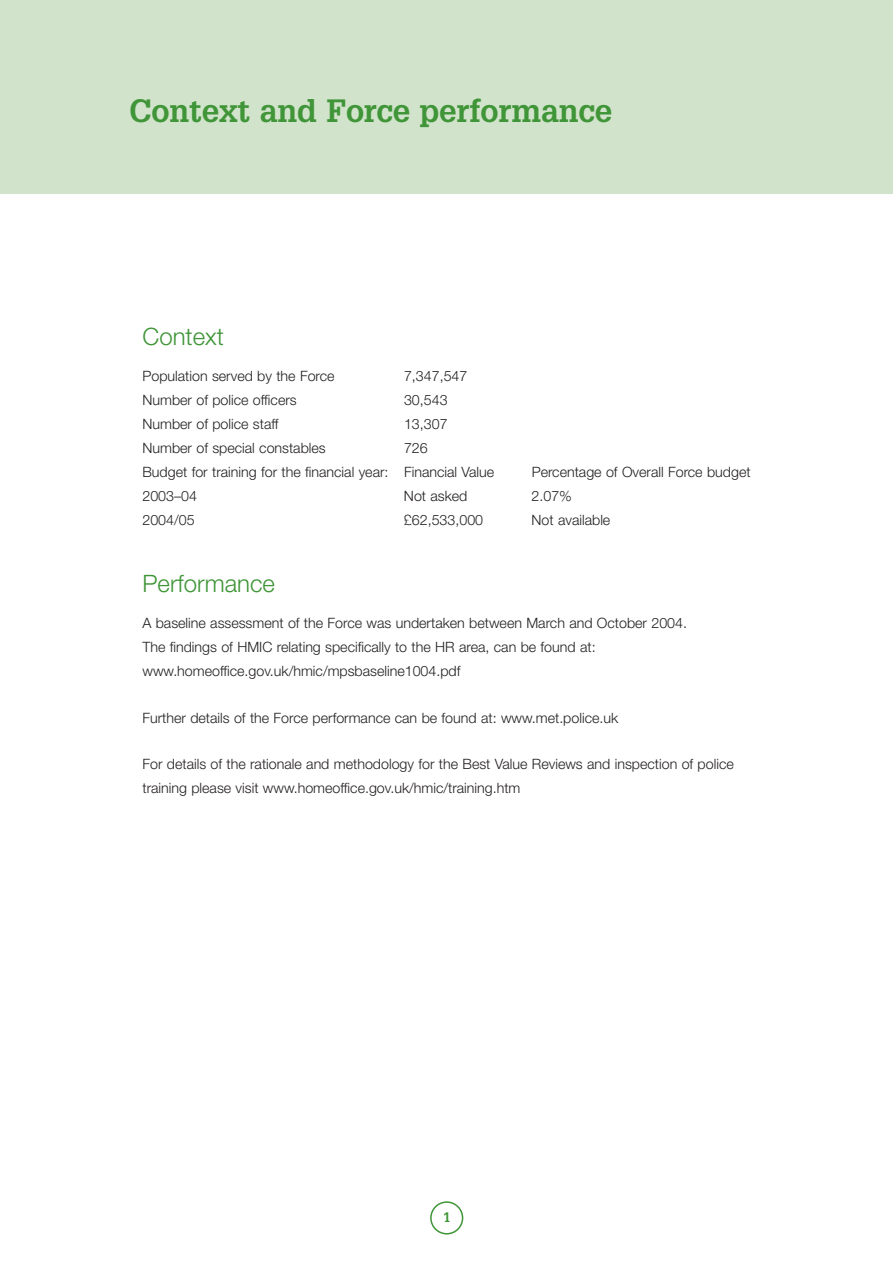
<style>
.page{position:relative;width:893px;height:1263px;background:#fff}
.page>*{position:absolute;margin:0;border:0;box-sizing:border-box;transform-origin:0 0}
.t1{font:700 31.5px "Glypha";letter-spacing:-.005em;color:#3f9537}
.t2{font:300 24px "Helvetica Neue";color:#3f9537}
.t3{font:300 14.25px/24px "Helvetica Neue";color:#231f20}
.t4{font:700 13.5px "Glypha";color:#3f9537}
</style>
<div class="page">
<div style="left:0;top:0;width:893px;height:193px;background:#d2e3cc"></div>
<svg style="left:430px;top:1201px;width:33px;height:33px"></svg>
<h1 class="t1" style="left:129px;top:93px;width:485px">Context and Force performance</h1>
<h2 class="t2" style="left:142px;top:327px;width:83px">Context</h2>
<p class="t3" style="left:142px;top:365px;width:194px">Population served by the Force</p>
<p class="t3" style="left:404px;top:365px;width:65px">7,347,547</p>
<p class="t3" style="left:142px;top:389px;width:156px">Number of police officers</p>
<p class="t3" style="left:404px;top:389px;width:45px">30,543</p>
<p class="t3" style="left:142px;top:413px;width:138px">Number of police staff</p>
<p class="t3" style="left:404px;top:413px;width:45px">13,307</p>
<p class="t3" style="left:142px;top:437px;width:185px">Number of special constables</p>
<p class="t3" style="left:142px;top:437px;width:353px;text-indent:262px">726<br>Budget for training for the financial year: Financial Value</p>
<p class="t3" style="left:532px;top:461px;width:220px">Percentage of Overall Force budget</p>
<p class="t3" style="left:142px;top:485px;width:56px">2003–04</p>
<p class="t3" style="left:404px;top:485px;width:65px">Not asked</p>
<p class="t3" style="left:532px;top:485px;width:42px">2.07%</p>
<p class="t3" style="left:142px;top:509px;width:54px">2004/05</p>
<p class="t3" style="left:404px;top:509px;width:81px">£62,533,000</p>
<p class="t3" style="left:532px;top:509px;width:80px">Not available</p>
<h2 class="t2" style="left:142px;top:575px;width:134px">Performance</h2>
<p class="t3" style="left:142px;top:613px;width:546px">A baseline assessment of the Force was undertaken between March and October 2004.<br>The findings of HMIC relating specifically to the HR area, can be found at: www.homeoffice.gov.uk/hmic/mpsbaseline1004.pdf</p>
<p class="t3" style="left:142px;top:707px;width:477px">Further details of the Force performance can be found at: www.met.police.uk</p>
<p class="t3" style="left:142px;top:754px;width:593px">For details of the rationale and methodology for the Best Value Reviews and inspection of police training please visit www.homeoffice.gov.uk/hmic/training.htm</p>
<p class="t4" style="left:443px;top:1209px;width:9px">1</p>
</div>
